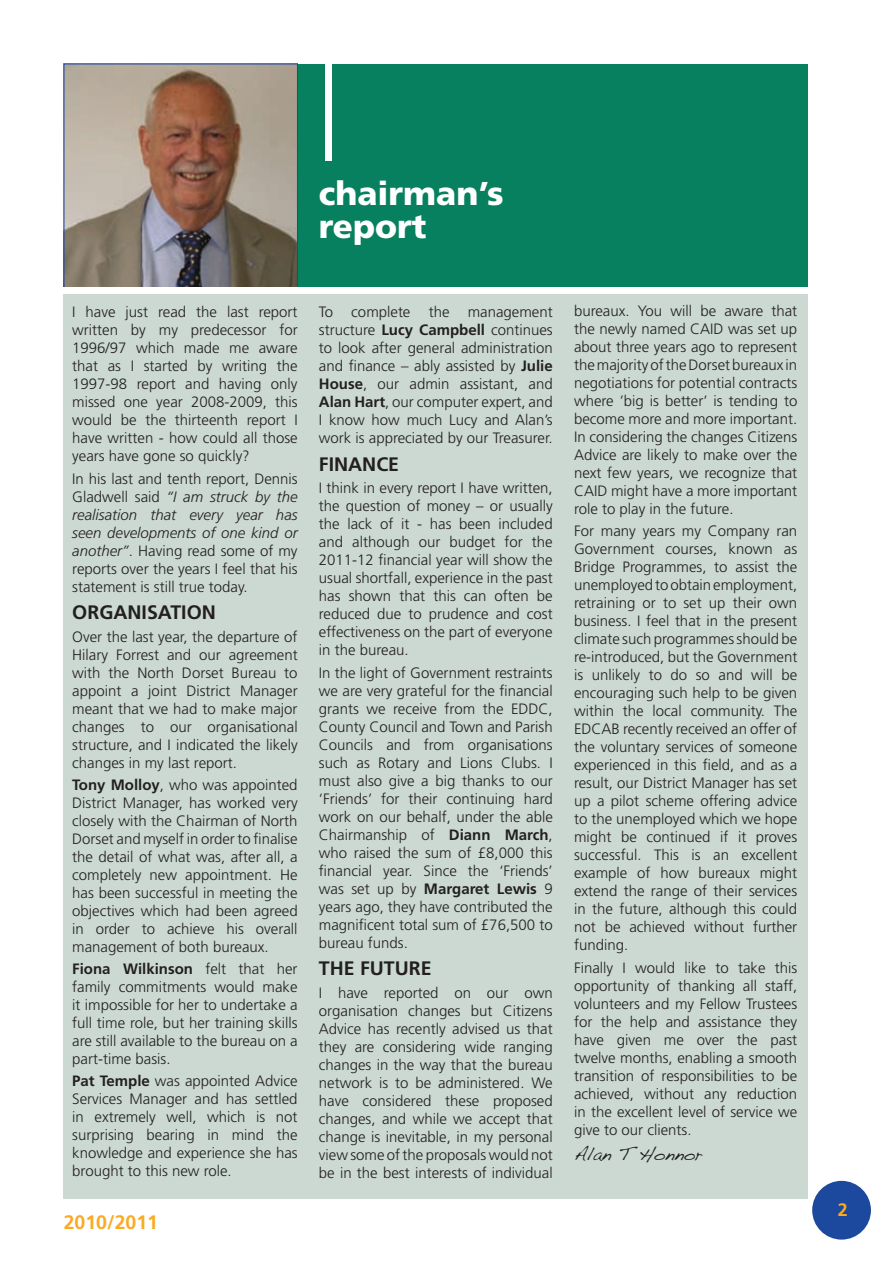
<style>
.page{position:relative;width:893px;height:1263px;background:#fff}
.page>*{position:absolute;margin:0;border:0;box-sizing:border-box;transform-origin:0 0}
.t1{font:900 33px/33px "Frutiger LT";color:#fff}
.t2{font:700 19.5px "Frutiger LT";color:#231f20}
.t3{font:700 19.5px "Frutiger LT";color:#fbaa23}
.t4{font:18px "Handwriting Dakota";color:#231f20}
.t5{font:700 18px "Frutiger LT";color:#fbaa23}
.t6{font:300 15px/18px "Frutiger LT";color:#231f20;text-align:justify}
.s1{font-style:italic}
.s2{font-weight:700}
</style>
<div class="page">
<div style="left:64px;top:294px;width:744px;height:905px;background:#cbd9d2"></div>
<div style="left:812px;top:1181px;width:59px;height:58px;background:#1c499d;border-radius:50%"></div>
<div style="left:64px;top:64px;width:744px;height:223px;background:#06805e"></div>
<svg style="left:64px;top:64px;width:234px;height:223px;background:#938277"></svg>
<div style="left:325px;top:64px;width:7px;height:96px;background:#fff"></div>
<h1 class="t1" style="left:319px;top:177px;width:186px">chairman’s report</h1>
<p class="t6" style="left:72px;top:303px;width:227px">I have just read the last report written by my predecessor for 1996/97 which made me aware that as I started by writing the 1997-98 report and having only missed one year 2008-2009, this would be the thirteenth report I have written - how could all those years have gone so quickly?</p>
<p class="t6" style="left:72px;top:470px;width:227px">In his last and tenth report, Dennis Gladwell said <span class="s1">“I am struck by the realisation that every year has seen developments of one kind or another”</span>. Having read some of my reports over the years I feel that his statement is still true today.</p>
<h2 class="t2" style="left:72px;top:601px;width:145px">ORGANISATION</h2>
<p class="t6" style="left:72px;top:628px;width:227px">Over the last year, the departure of Hilary Forrest and our agreement with the North Dorset Bureau to appoint a joint District Manager meant that we had to make major changes to our organisational structure, and I indicated the likely changes in my last report.</p>
<p class="t6" style="left:72px;top:776px;width:227px"><span class="s2">Tony Molloy</span>, who was appointed District Manager, has worked very closely with the Chairman of North Dorset and myself in order to finalise the detail of what was, after all, a completely new appointment. He has been successful in meeting the objectives which had been agreed in order to achieve his overall management of both bureaux.</p>
<p class="t6" style="left:72px;top:960px;width:227px"><span class="s2">Fiona Wilkinson</span> felt that her family commitments would make it impossible for her to undertake a full time role, but her training skills are still available to the bureau on a part-time basis.</p>
<p class="t6" style="left:72px;top:1072px;width:227px"><span class="s2">Pat Temple</span> was appointed Advice Services Manager and has settled in extremely well, which is not surprising bearing in mind the knowledge and experience she has brought to this new role.</p>
<h2 class="t3" style="left:64px;top:1211px;width:96px">2010/2011</h2>
<p class="t6" style="left:319px;top:303px;width:235px">To complete the management structure <span class="s2">Lucy Campbell</span> continues to look after general administration and finance – ably assisted by <span class="s2">Julie House</span>, our admin assistant, and <span class="s2">Alan Hart</span>, our computer expert, and I know how much Lucy and Alan’s work is appreciated by our Treasurer.</p>
<h2 class="t2" style="left:319px;top:453px;width:82px">FINANCE</h2>
<p class="t6" style="left:319px;top:479px;width:235px">I think in every report I have written, the question of money – or usually the lack of it - has been included and although our budget for the 2011-12 financial year will show the usual shortfall, experience in the past has shown that this can often be reduced due to prudence and cost effectiveness on the part of everyone in the bureau.</p>
<p class="t6" style="left:319px;top:664px;width:235px">In the light of Government restraints we are very grateful for the financial grants we receive from the EDDC, County Council and Town and Parish Councils and from organisations such as Rotary and Lions Clubs. I must also give a big thanks to our ‘Friends’ for their continuing hard work on our behalf, under the able Chairmanship of <span class="s2">Diann March</span>, who raised the sum of £8,000 this financial year. Since the ‘Friends’ was set up by <span class="s2">Margaret Lewis</span> 9 years ago, they have contributed the magnificent total sum of £76,500 to bureau funds.</p>
<h2 class="t2" style="left:319px;top:957px;width:114px">THE FUTURE</h2>
<p class="t6" style="left:319px;top:983px;width:235px">I have reported on our own organisation changes but Citizens Advice has recently advised us that they are considering wide ranging changes in the way that the bureau network is to be administered. We have considered these proposed changes, and while we accept that change is inevitable, in my personal view some of the proposals would not be in the best interests of individual</p>
<p class="t6" style="left:574px;top:302px;width:225px">bureaux. You will be aware that the newly named CAID was set up about three years ago to represent the majority of the Dorset bureaux in negotiations for potential contracts where ’big is better’ is tending to become more and more important.<br>In considering the changes Citizens Advice are likely to make over the next few years, we recognize that CAID might have a more important role to play in the future.</p>
<p class="t6" style="left:574px;top:522px;width:225px">For many years my Company ran Government courses, known as Bridge Programmes, to assist the unemployed to obtain employment, retraining or to set up their own business. I feel that in the present climate such programmes should be re-introduced, but the Government is unlikely to do so and will be encouraging such help to be given within the local community. The EDCAB recently received an offer of the voluntary services of someone experienced in this field, and as a result, our District Manager has set up a pilot scheme offering advice to the unemployed which we hope might be continued if it proves successful. This is an excellent example of how bureaux might extend the range of their services in the future, although this could not be achieved without further funding.</p>
<p class="t6" style="left:574px;top:958px;width:225px">Finally I would like to take this opportunity of thanking all staff, volunteers and my Fellow Trustees for the help and assistance they have given me over the past twelve months, enabling a smooth transition of responsibilities to be achieved, without any reduction in the excellent level of service we give to our clients.</p>
<p class="t4" style="left:574px;top:1144px;width:130px">Alan T Honnor</p>
<p class="t5" style="left:838px;top:1199px;width:12px">2</p>
</div>
